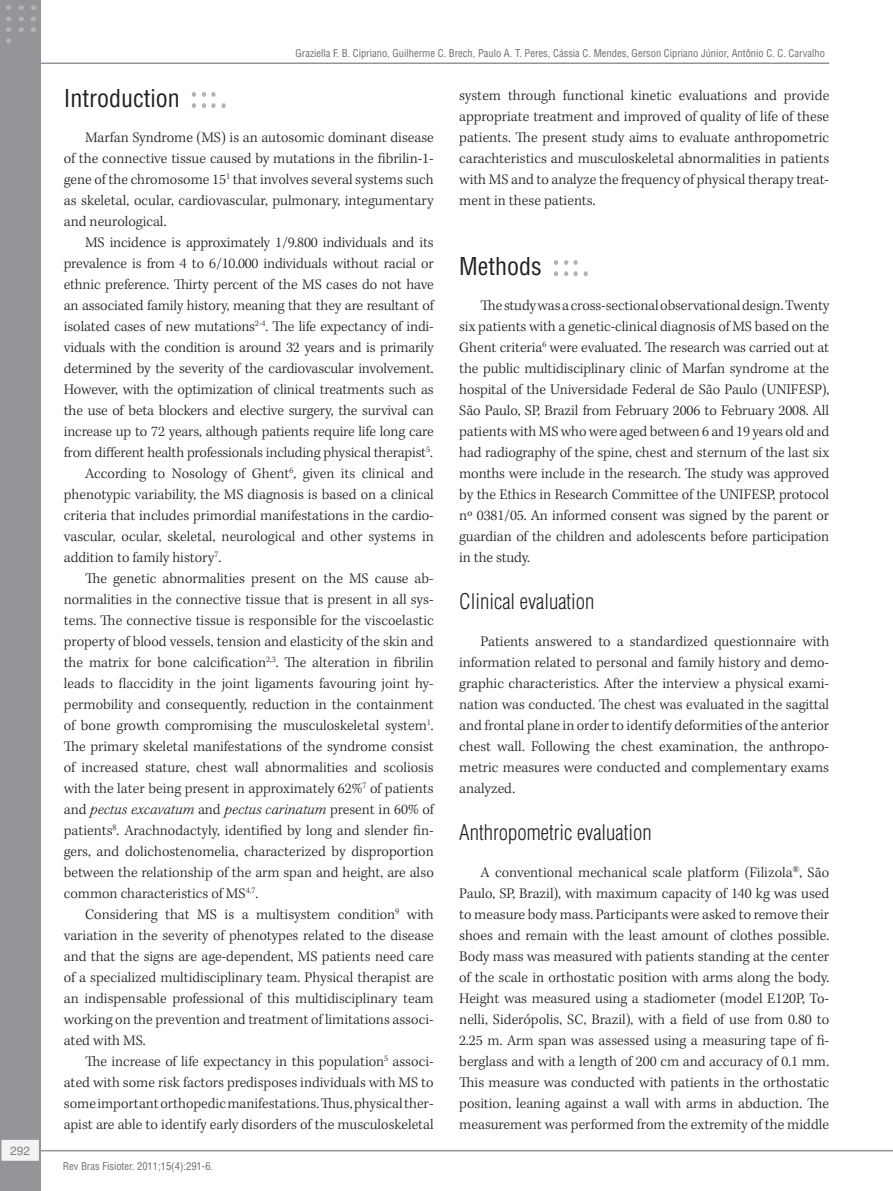
<style>
.page{position:relative;width:893px;height:1191px;background:#fff}
.page>*{position:absolute;margin:0;border:0;box-sizing:border-box;transform-origin:0 0}
.z04_0_Sub1{font:condensed 24px "Helvetica LT Std";color:#231f20}
.z04_1_Sub2{font:300 condensed 21px "Helvetica LT Std";color:#231f20}
.z05_0_texto_txt{font:300 15px/21px "Kepler Std";color:#231f20;text-align:justify}
.t1{font:12px "Helvetica LT Std";color:#808285}
.z06_2_cabecalho{font:condensed 10.5px "Helvetica LT Std";color:#6c6d70}
.s1{font-style:italic}
</style>
<div class="page">
<svg style="left:202px;top:103px;width:24px;height:5px"></svg>
<svg style="left:192px;top:103px;width:4px;height:5px"></svg>
<svg style="left:202px;top:92px;width:14px;height:5px"></svg>
<svg style="left:192px;top:92px;width:4px;height:5px"></svg>
<svg style="left:584px;top:271px;width:4px;height:5px"></svg>
<svg style="left:564px;top:271px;width:14px;height:5px"></svg>
<svg style="left:554px;top:271px;width:4px;height:5px"></svg>
<svg style="left:564px;top:260px;width:14px;height:5px"></svg>
<svg style="left:554px;top:260px;width:4px;height:5px"></svg>
<hr style="left:14px;top:1150px;width:879px;height:1px;background:#939598">
<hr style="left:13px;top:62px;width:816px;height:2px;background:#939598">
<div style="left:0;top:0;width:40px;height:1191px;background:#939598"></div>
<div style="left:1px;top:1139px;width:39px;height:22px;background:#f2f3f4"></div>
<div style="left:0;top:1138px;width:40px;height:24px;border:2px solid #939598"></div>
<svg style="left:6px;top:39px;width:5px;height:4px"></svg>
<svg style="left:6px;top:27px;width:5px;height:5px"></svg>
<svg style="left:6px;top:17px;width:5px;height:4px"></svg>
<svg style="left:6px;top:5px;width:5px;height:5px"></svg>
<svg style="left:19px;top:27px;width:5px;height:5px"></svg>
<svg style="left:19px;top:17px;width:5px;height:4px"></svg>
<svg style="left:19px;top:5px;width:5px;height:5px"></svg>
<svg style="left:31px;top:27px;width:5px;height:5px"></svg>
<svg style="left:31px;top:17px;width:5px;height:4px"></svg>
<svg style="left:31px;top:5px;width:5px;height:5px"></svg>
<p class="t1" style="left:10px;top:1143px;width:22px">292</p>
<p class="z06_2_cabecalho" style="left:295px;top:46px;width:531px">Graziella F. B. Cipriano, Guilherme C. Brech, Paulo A. T. Peres, Cássia C. Mendes, Gerson Cipriano Júnior, Antônio C. C. Carvalho</p>
<p class="z04_0_Sub1" style="left:64px;top:83px;width:117px">Introduction</p>
<p class="z05_0_texto_txt" style="left:64px;top:127px;width:371px;text-indent:21px">Marfan Syndrome (MS) is an autosomic dominant disease of the connective tissue caused by mutations in the fibrilin-1- gene of the chromosome 15<sup>1</sup> that involves several systems such as skeletal, ocular, cardiovascular, pulmonary, integumentary and neurological.</p>
<p class="z05_0_texto_txt" style="left:64px;top:232px;width:371px;text-indent:21px">MS incidence is approximately 1/9.800 individuals and its prevalence is from 4 to 6/10.000 individuals without racial or ethnic preference. Thirty percent of the MS cases do not have an associated family history, meaning that they are resultant of isolated cases of new mutations<sup>2-4</sup>. The life expectancy of indi&shy;viduals with the condition is around 32 years and is primarily determined by the severity of the cardiovascular involvement.<br>However, with the optimization of clinical treatments such as the use of beta blockers and elective surgery, the survival can increase up to 72 years, although patients require life long care from different health professionals including physical therapist<sup>5</sup>.</p>
<p class="z05_0_texto_txt" style="left:64px;top:463px;width:371px;text-indent:21px">According to Nosology of Ghent<sup>6</sup>, given its clinical and phenotypic variability, the MS diagnosis is based on a clinical criteria that includes primordial manifestations in the cardio&shy;vascular, ocular, skeletal, neurological and other systems in addition to family history<sup>7</sup>.</p>
<p class="z05_0_texto_txt" style="left:64px;top:568px;width:371px;text-indent:21px">The genetic abnormalities present on the MS cause ab&shy;normalities in the connective tissue that is present in all sys&shy;tems. The connective tissue is responsible for the viscoelastic property of blood vessels, tension and elasticity of the skin and the matrix for bone calcification<sup>2,3</sup>. The alteration in fibrilin leads to flaccidity in the joint ligaments favouring joint hy&shy;permobility and consequently, reduction in the containment of bone growth compromising the musculoskeletal system<sup>1</sup>.<br>The primary skeletal manifestations of the syndrome consist of increased stature, chest wall abnormalities and scoliosis with the later being present in approximately 62%<sup>7</sup> of patients and <span class="s1">pectus excavatum</span> and <span class="s1">pectus carinatum</span> present in 60% of patients<sup>8</sup>. Arachnodactyly, identified by long and slender fin&shy;gers, and dolichostenomelia, characterized by disproportion between the relationship of the arm span and height, are also common characteristics of MS<sup>4,7</sup>.</p>
<p class="z05_0_texto_txt" style="left:64px;top:904px;width:371px;text-indent:21px">Considering that MS is a multisystem condition<sup>9</sup> with variation in the severity of phenotypes related to the disease and that the signs are age-dependent, MS patients need care of a specialized multidisciplinary team. Physical therapist are an indispensable professional of this multidisciplinary team working on the prevention and treatment of limitations associ&shy;ated with MS.</p>
<p class="z05_0_texto_txt" style="left:64px;top:1051px;width:371px;text-indent:21px">The increase of life expectancy in this population<sup>5</sup> associ&shy;ated with some risk factors predisposes individuals with MS to some important orthopedic manifestations. Thus, physical ther&shy;apist are able to identify early disorders of the musculoskeletal</p>
<p class="z06_2_cabecalho" style="left:63px;top:1160px;width:152px">Rev Bras Fisioter. 2011;15(4):291-6.</p>
<p class="z05_0_texto_txt" style="left:459px;top:85px;width:371px">system through functional kinetic evaluations and provide appropriate treatment and improved of quality of life of these patients. The present study aims to evaluate anthropometric carachteristics and musculoskeletal abnormalities in patients with MS and to analyze the frequency of physical therapy treat&shy;ment in these patients.</p>
<p class="z04_0_Sub1" style="left:459px;top:251px;width:84px">Methods</p>
<p class="z05_0_texto_txt" style="left:459px;top:295px;width:371px;text-indent:21px">The study was a cross-sectional observational design. Twenty six patients with a genetic-clinical diagnosis of MS based on the Ghent criteria<sup>6</sup> were evaluated. The research was carried out at the public multidisciplinary clinic of Marfan syndrome at the hospital of the Universidade Federal de São Paulo (UNIFESP), São Paulo, SP, Brazil from February 2006 to February 2008. All patients with MS who were aged between 6 and 19 years old and had radiography of the spine, chest and sternum of the last six months were include in the research. The study was approved by the Ethics in Research Committee of the UNIFESP, protocol nº 0381/05. An informed consent was signed by the parent or guardian of the children and adolescents before participation in the study.</p>
<p class="z04_1_Sub2" style="left:459px;top:588px;width:137px">Clinical evaluation</p>
<p class="z05_0_texto_txt" style="left:459px;top:631px;width:371px;text-indent:21px">Patients answered to a standardized questionnaire with information related to personal and family history and demo&shy;graphic characteristics. After the interview a physical exami&shy;nation was conducted. The chest was evaluated in the sagittal and frontal plane in order to identify deformities of the anterior chest wall. Following the chest examination, the anthropo&shy;metric measures were conducted and complementary exams analyzed.</p>
<p class="z04_1_Sub2" style="left:459px;top:819px;width:194px">Anthropometric evaluation</p>
<p class="z05_0_texto_txt" style="left:459px;top:862px;width:371px;text-indent:21px">A conventional mechanical scale platform (Filizola<sup>®</sup>, São Paulo, SP, Brazil), with maximum capacity of 140 kg was used to measure body mass. Participants were asked to remove their shoes and remain with the least amount of clothes possible.<br>Body mass was measured with patients standing at the center of the scale in orthostatic position with arms along the body.<br>Height was measured using a stadiometer (model E120P, To&shy;nelli, Siderópolis, SC, Brazil), with a field of use from 0.80 to 2.25 m. Arm span was assessed using a measuring tape of fi&shy;berglass and with a length of 200 cm and accuracy of 0.1 mm.<br>This measure was conducted with patients in the orthostatic position, leaning against a wall with arms in abduction. The measurement was performed from the extremity of the middle</p>
</div>
